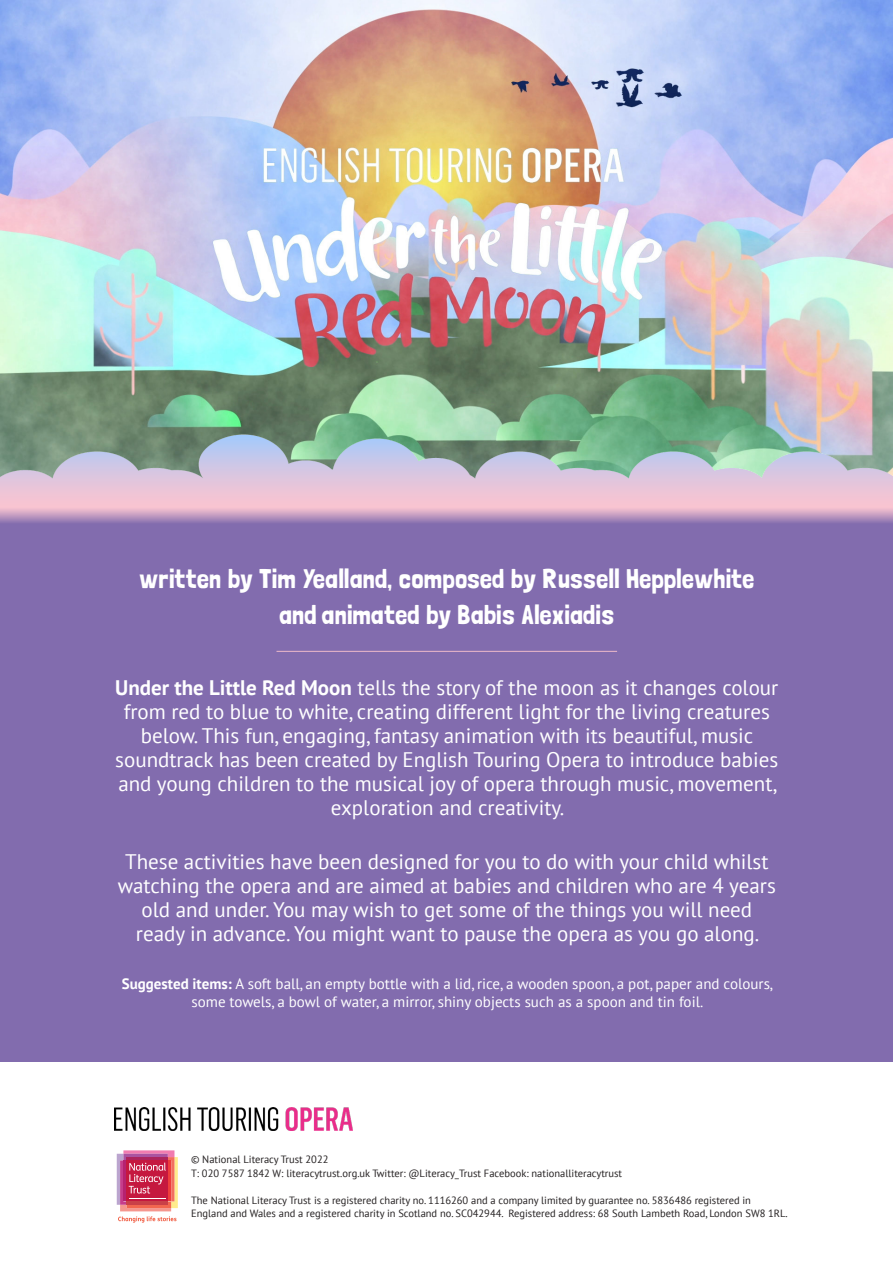
<style>
.page{position:relative;width:893px;height:1263px;background:#fff}
.page>*{position:absolute;margin:0;border:0;box-sizing:border-box;transform-origin:0 0}
.t1{font:27px/36px "Londrina Solid";color:#fff;text-align:center}
.t2{font:21px/24px "PT Sans";color:#fff;text-align:center}
.t3{font:15px/18px "PT Sans";color:#fff;text-align:center}
.t4{font:10.5px/13.5px "PT Sans";color:#231f20}
.s1{font-weight:700}
</style>
<div class="page">
<img style="left:0;top:0;width:893px;height:1061px">
<img style="left:115px;top:1107px;width:237px;height:23px">
<svg style="left:117px;top:1150px;width:61px;height:72px;background:#db7084"></svg>
<hr style="left:276px;top:651px;width:341px;height:1px;background:#eebbca">
<p class="t1" style="left:139px;top:561px;width:617px">written by Tim Yealland, composed by Russell Hepplewhite and animated by Babis Alexiadis</p>
<p class="t2" style="left:115px;top:676px;width:665px"><span class="s1">Under the Little Red Moon</span> tells the story of the moon as it changes colour from red to blue to white, creating different light for the living creatures below. This fun, engaging, fantasy animation with its beautiful, music soundtrack has been created by English Touring Opera to introduce babies and young children to the musical joy of opera through music, movement, exploration and creativity.</p>
<p class="t2" style="left:118px;top:849px;width:660px">These activities have been designed for you to do with your child whilst watching the opera and are aimed at babies and children who are 4 years old and under. You may wish to get some of the things you will need ready in advance. You might want to pause the opera as you go along.</p>
<p class="t3" style="left:122px;top:974px;width:653px"><span class="s1">Suggested items:</span> A soft ball, an empty bottle with a lid, rice, a wooden spoon, a pot, paper and colours, some towels, a bowl of water, a mirror, shiny objects such as a spoon and tin foil.</p>
<p class="t4" style="left:191px;top:1153px;width:139px">© National Literacy Trust 2022</p>
<p class="t4" style="left:191px;top:1166px;width:433px">T: 020 7587 1842 W: literacytrust.org.uk Twitter: @Literacy_Trust Facebook: nationalliteracytrust</p>
<p class="t4" style="left:191px;top:1193px;width:598px">The National Literacy Trust is a registered charity no. 1116260 and a company limited by guarantee no. 5836486 registered in<br>England and Wales and a registered charity in Scotland no. SC042944. Registered address: 68 South Lambeth Road, London SW8 1RL.</p>
</div>
